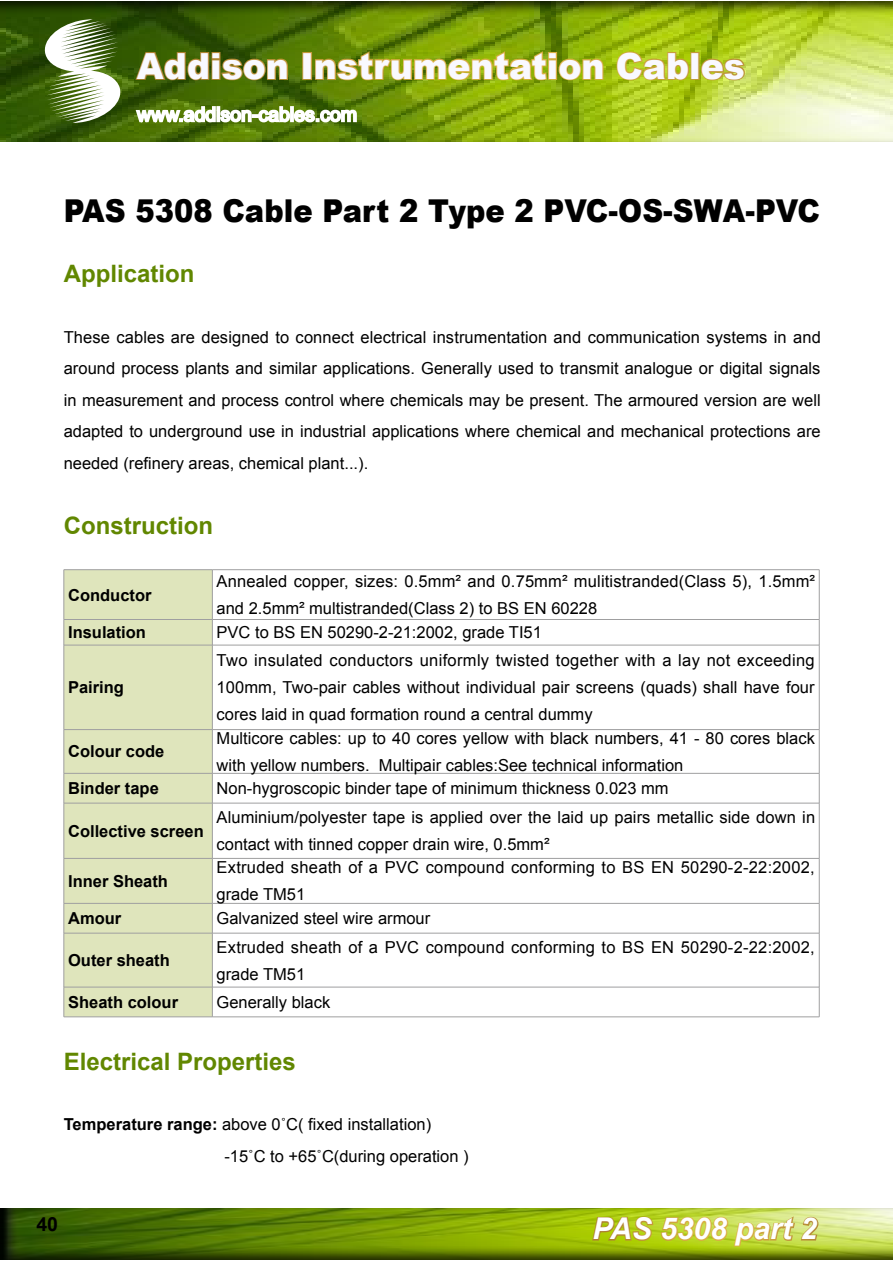
<style>
.page{position:relative;width:893px;height:1263px;background:#fff}
.page>*{position:absolute;margin:0;border:0;box-sizing:border-box;transform-origin:0 0}
.t1{font:900 36px "Arial";color:#f9f9ff;scale:.96 1}
.t2{font:900 31.5px "Arial";color:#000;scale:.92 1}
.t3{font:italic 700 30px "Arial";color:#fff}
.t4{font:700 24px "Arial";color:#618700}
.t5{font:700 19.5px "Arial";color:#000}
.t6{font:16.5px/27px "Arial";color:#000}
.t7{font:700 16.5px "Arial";color:#000}
.s1{font-weight:700}
</style>
<div class="page">
<div style="left:0;top:1201px;width:893px;height:62px;background:#000;opacity:.75"></div>
<div style="left:0;top:0;width:893px;height:153px;background:#000;opacity:.75"></div>
<svg style="left:134px;top:104px;width:224px;height:31px"></svg>
<svg style="left:42px;top:19px;width:81px;height:104px"></svg>
<svg style="left:134px;top:51px;width:155px;height:30px;background:#626c13"></svg>
<svg style="left:314px;top:49px;width:290px;height:33px;background:#949f18"></svg>
<svg style="left:615px;top:50px;width:75px;height:32px;background:#b6bd23"></svg>
<svg style="left:700px;top:57px;width:46px;height:25px"></svg>
<svg style="left:591px;top:1215px;width:63px;height:27px;background:#b1b31b"></svg>
<svg style="left:660px;top:1214px;width:160px;height:34px;background:#c7ca46"></svg>
<hr style="left:892px;top:1201px;width:1px;height:62px;background:#000;opacity:.75">
<hr style="left:892px;top:0;width:1px;height:153px;background:#000;opacity:.75">
<div style="left:65px;top:570px;width:147px;height:446px;background:#dfe5bc"></div>
<hr style="left:212px;top:570px;width:1px;height:49px;background:#9f9fa0">
<hr style="left:64px;top:619px;width:148px;height:1px;background:#9f9fa0">
<hr style="left:212px;top:619px;width:607px;height:1px;background:#9f9fa0">
<svg style="left:212px;top:620px;width:1px;height:25px"></svg>
<hr style="left:64px;top:645px;width:148px;height:1px;background:#9f9fa0">
<hr style="left:212px;top:645px;width:607px;height:1px;background:#9f9fa0">
<hr style="left:212px;top:645px;width:1px;height:84px;background:#9f9fa0">
<hr style="left:64px;top:729px;width:148px;height:1px;background:#9f9fa0">
<hr style="left:212px;top:729px;width:607px;height:1px;background:#9f9fa0">
<hr style="left:212px;top:730px;width:1px;height:43px;background:#9f9fa0">
<hr style="left:64px;top:773px;width:148px;height:1px;background:#9f9fa0">
<hr style="left:212px;top:773px;width:607px;height:1px;background:#9f9fa0">
<hr style="left:212px;top:773px;width:1px;height:30px;background:#9f9fa0">
<hr style="left:64px;top:803px;width:148px;height:1px;background:#9f9fa0">
<hr style="left:212px;top:803px;width:607px;height:1px;background:#9f9fa0">
<hr style="left:212px;top:803px;width:1px;height:55px;background:#9f9fa0">
<hr style="left:64px;top:858px;width:148px;height:1px;background:#9f9fa0">
<hr style="left:212px;top:858px;width:607px;height:1px;background:#9f9fa0">
<hr style="left:212px;top:858px;width:1px;height:45px;background:#9f9fa0">
<hr style="left:64px;top:903px;width:148px;height:1px;background:#9f9fa0">
<hr style="left:212px;top:903px;width:607px;height:1px;background:#9f9fa0">
<hr style="left:212px;top:903px;width:1px;height:30px;background:#9f9fa0">
<hr style="left:64px;top:933px;width:148px;height:1px;background:#9f9fa0">
<hr style="left:212px;top:933px;width:607px;height:1px;background:#9f9fa0">
<hr style="left:212px;top:933px;width:1px;height:54px;background:#9f9fa0">
<hr style="left:64px;top:987px;width:148px;height:1px;background:#9f9fa0">
<hr style="left:212px;top:987px;width:607px;height:1px;background:#9f9fa0">
<hr style="left:212px;top:987px;width:1px;height:30px;background:#9f9fa0">
<hr style="left:64px;top:569px;width:148px;height:1px;background:#9f9fa0">
<hr style="left:64px;top:570px;width:1px;height:49px;background:#9f9fa0">
<hr style="left:212px;top:569px;width:607px;height:1px;background:#9f9fa0">
<hr style="left:819px;top:570px;width:1px;height:49px;background:#9f9fa0">
<svg style="left:64px;top:620px;width:1px;height:25px"></svg>
<svg style="left:819px;top:619px;width:1px;height:26px"></svg>
<hr style="left:64px;top:645px;width:1px;height:84px;background:#9f9fa0">
<hr style="left:819px;top:645px;width:1px;height:84px;background:#9f9fa0">
<hr style="left:64px;top:730px;width:1px;height:43px;background:#9f9fa0">
<hr style="left:819px;top:730px;width:1px;height:43px;background:#9f9fa0">
<hr style="left:64px;top:773px;width:1px;height:30px;background:#9f9fa0">
<hr style="left:819px;top:773px;width:1px;height:30px;background:#9f9fa0">
<hr style="left:64px;top:803px;width:1px;height:55px;background:#9f9fa0">
<hr style="left:819px;top:803px;width:1px;height:55px;background:#9f9fa0">
<hr style="left:64px;top:858px;width:1px;height:45px;background:#9f9fa0">
<hr style="left:819px;top:858px;width:1px;height:45px;background:#9f9fa0">
<hr style="left:64px;top:903px;width:1px;height:30px;background:#9f9fa0">
<hr style="left:819px;top:903px;width:1px;height:30px;background:#9f9fa0">
<hr style="left:64px;top:933px;width:1px;height:54px;background:#9f9fa0">
<hr style="left:819px;top:933px;width:1px;height:54px;background:#9f9fa0">
<hr style="left:64px;top:987px;width:1px;height:30px;background:#9f9fa0">
<hr style="left:819px;top:987px;width:1px;height:30px;background:#9f9fa0">
<hr style="left:64px;top:1016px;width:148px;height:1px;background:#9f9fa0">
<hr style="left:212px;top:1016px;width:607px;height:1px;background:#9f9fa0">
<h1 class="t1" style="left:137px;top:40px;width:635px">Addison Instrumentation Cables</h1>
<h2 class="t2" style="left:64px;top:188px;width:823px">PAS 5308 Cable Part 2 Type 2 PVC-OS-SWA-PVC</h2>
<h3 class="t4" style="left:64px;top:258px;width:132px">Application</h3>
<p class="t6" style="left:64px;top:321px;width:759px;line-height:31.5px;text-align:justify">These cables are designed to connect electrical instrumentation and communication systems in and around process plants and similar applications. Generally used to transmit analogue or digital signals in measurement and process control where chemicals may be present. The armoured version are well adapted to underground use in industrial applications where chemical and mechanical protections are needed (refinery areas, chemical plant...).</p>
<h3 class="t4" style="left:64px;top:510px;width:151px">Construction</h3>
<p class="t7" style="left:68px;top:584px;width:85px">Conductor</p>
<p class="t6" style="left:217px;top:568px;width:600px">Annealed copper, sizes: 0.5mm² and 0.75mm² mulitistranded(Class 5), 1.5mm² and 2.5mm² multistranded(Class 2) to BS EN 60228</p>
<p class="t7" style="left:68px;top:621px;width:79px">Insulation</p>
<p class="t6" style="left:217px;top:619px;width:327px">PVC to BS EN 50290-2-21:2002, grade TI51</p>
<p class="t7" style="left:68px;top:676px;width:57px">Pairing</p>
<p class="t6" style="left:217px;top:647px;width:600px;text-align:justify">Two insulated conductors uniformly twisted together with a lay not exceeding 100mm, Two-pair cables without individual pair screens (quads) shall have four cores laid in quad formation round a central dummy</p>
<p class="t7" style="left:68px;top:741px;width:98px">Colour code</p>
<p class="t6" style="left:217px;top:725px;width:600px">Multicore cables: up to 40 cores yellow with black numbers, 41 - 80 cores black with yellow numbers. Multipair cables:See technical information</p>
<p class="t7" style="left:68px;top:777px;width:92px">Binder tape</p>
<p class="t6" style="left:217px;top:775px;width:454px">Non‑hygroscopic binder tape of minimum thickness 0.023 mm</p>
<p class="t7" style="left:68px;top:820px;width:137px">Collective screen</p>
<p class="t6" style="left:217px;top:804px;width:600px">Aluminium/polyester tape is applied over the laid up pairs metallic side down in contact with tinned copper drain wire, 0.5mm²</p>
<p class="t7" style="left:68px;top:870px;width:101px">Inner Sheath</p>
<p class="t6" style="left:217px;top:854px;width:600px">Extruded sheath of a PVC compound conforming to BS EN 50290-2-22:2002, grade TM51</p>
<p class="t7" style="left:68px;top:907px;width:55px">Amour</p>
<p class="t6" style="left:217px;top:905px;width:215px">Galvanized steel wire armour</p>
<p class="t7" style="left:68px;top:949px;width:103px">Outer sheath</p>
<p class="t6" style="left:217px;top:933px;width:600px">Extruded sheath of a PVC compound conforming to BS EN 50290-2-22:2002, grade TM51</p>
<p class="t7" style="left:68px;top:991px;width:112px">Sheath colour</p>
<p class="t6" style="left:217px;top:989px;width:115px">Generally black</p>
<h3 class="t4" style="left:64px;top:1045px;width:234px">Electrical Properties</h3>
<p class="t6" style="left:224px;top:1109px;width:246px;line-height:31.5px;text-indent:-161px"><span class="s1">Temperature range:</span> above 0˚C( fixed installation) -15˚C to +65˚C(during operation )</p>
<p class="t5" style="left:36px;top:1212px;width:23px">40</p>
<h3 class="t3" style="left:592px;top:1209px;width:226px">PAS 5308 part 2</h3>
</div>
